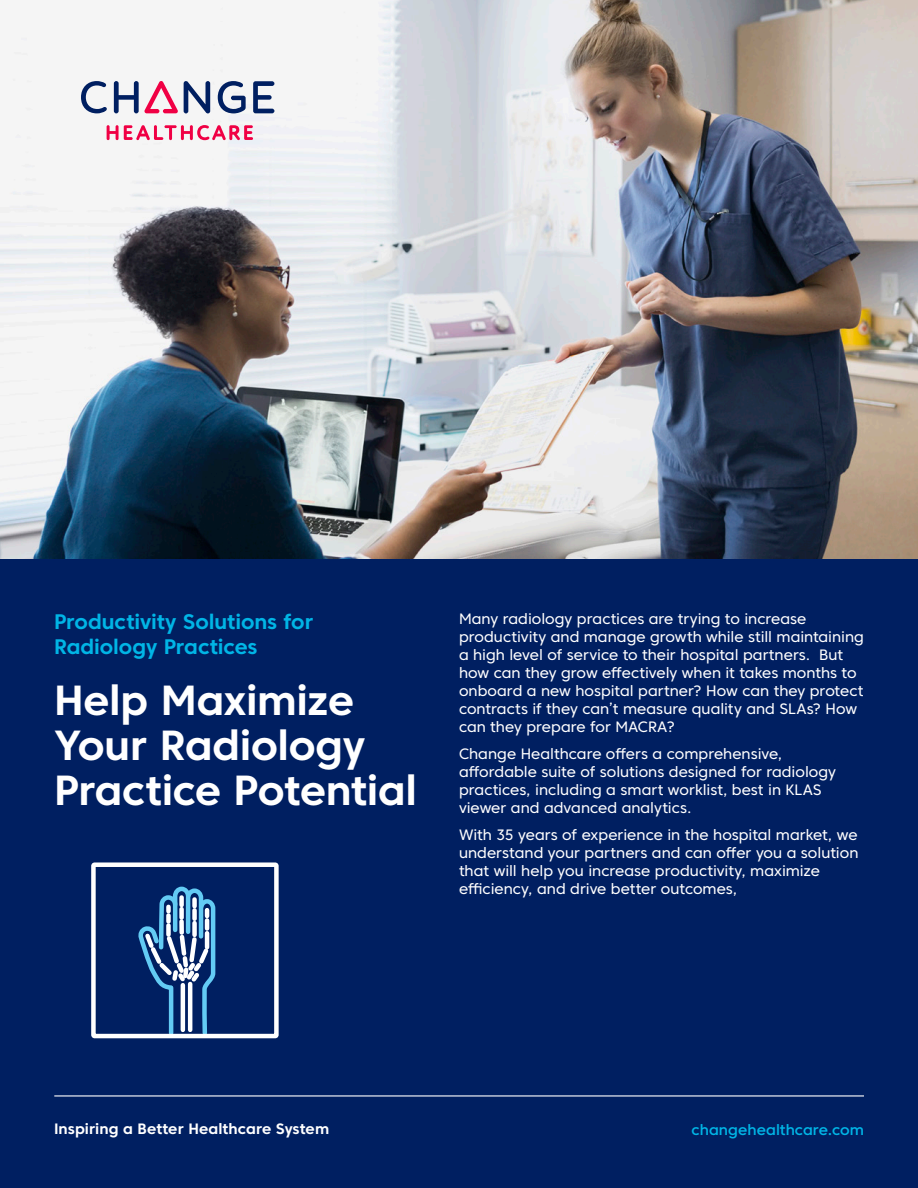
<style>
.page{position:relative;width:918px;height:1188px;background:#fff}
.page>*{position:absolute;margin:0;border:0;box-sizing:border-box;transform-origin:0 0}
.t1{font:700 42px/45px "Core Sans C 65";letter-spacing:-.01em;color:#fff}
.Product_Name{font:700 21px/25.2px "Core Sans C 65";letter-spacing:-.005em;color:#00b5e6}
.Body_Copy{font:15px/18px "Core Sans C 45";color:#fff}
.t2{font:700 15px "Core Sans C 65";letter-spacing:.005em;color:#fff}
.t3{font:500 15px "Core Sans C 55";letter-spacing:.005em;color:#00b5e6}
</style>
<div class="page">
<img style="left:0;top:0;width:918px;height:560px">
<svg style="left:184px;top:81px;width:26px;height:32px"></svg>
<svg style="left:81px;top:81px;width:26px;height:32px"></svg>
<svg style="left:218px;top:81px;width:28px;height:32px"></svg>
<svg style="left:253px;top:81px;width:21px;height:32px"></svg>
<svg style="left:114px;top:81px;width:64px;height:32px"></svg>
<svg style="left:107px;top:125px;width:146px;height:15px"></svg>
<div style="left:0;top:560px;width:918px;height:628px;background:#001f61"></div>
<hr style="left:54px;top:1095px;width:810px;height:2px;background:#fff">
<svg style="left:140px;top:886px;width:76px;height:147px"></svg>
<div style="left:91px;top:862px;width:188px;height:176px;border:4px solid #fff"></div>
<p class="Product_Name" style="left:54px;top:609px;width:261px">Productivity Solutions for<br>Radiology Practices</p>
<p class="t1" style="left:54px;top:678px;width:364px">Help Maximize<br>Your Radiology<br>Practice Potential</p>
<p class="Body_Copy" style="left:459px;top:610px;width:406px">Many radiology practices are trying to increase productivity and manage growth while still maintaining a high level of service to their hospital partners. But how can they grow effectively when it takes months to onboard a new hospital partner? How can they protect contracts if they can’t measure quality and SLAs? How can they prepare for MACRA?</p>
<p class="Body_Copy" style="left:459px;top:745px;width:379px">Change Healthcare offers a comprehensive, affordable suite of solutions designed for radiology practices, including a smart worklist, best in KLAS viewer and advanced analytics.</p>
<p class="Body_Copy" style="left:459px;top:826px;width:401px">With 35 years of experience in the hospital market, we understand your partners and can offer you a solution that will help you increase productivity, maximize efficiency, and drive better outcomes,</p>
<p class="t2" style="left:54px;top:1120px;width:277px">Inspiring a Better Healthcare System</p>
<p class="t3" style="left:692px;top:1120px;width:174px">changehealthcare.com</p>
</div>
